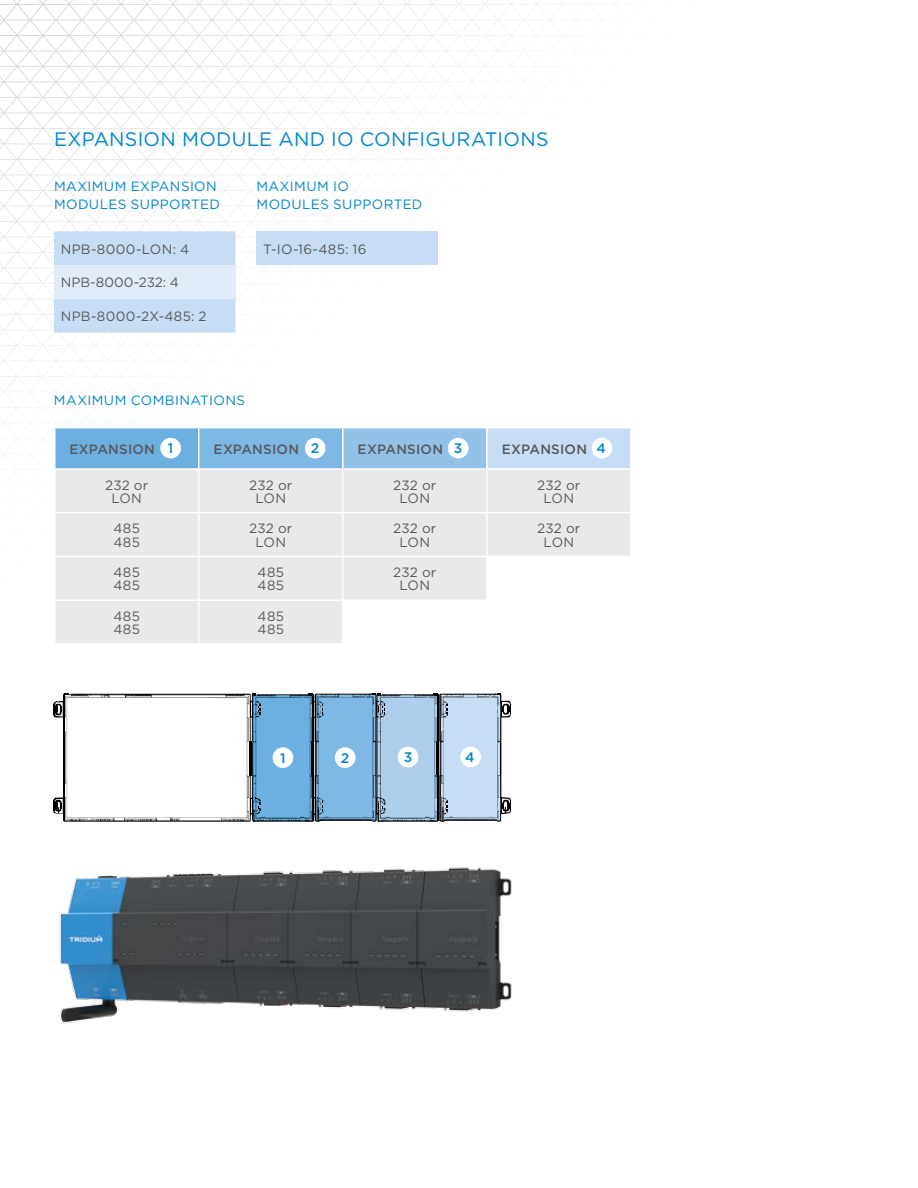
<style>
.page{position:relative;width:918px;height:1188px;background:#fff}
.page>*{position:absolute;margin:0;border:0;box-sizing:border-box;transform-origin:0 0}
.t1{font:19.5px "Gotham";letter-spacing:.015em;color:#0088ce}
.t2{font:500 13.8px "Gotham";color:#0088ce}
.t3{font:13.5px/13.5px "Gotham";letter-spacing:.02em;color:#58595b;text-align:center}
.t4{font:13.5px/18px "Gotham";letter-spacing:.03em;color:#0088ce}
.t5{font:500 13.5px "Gotham";letter-spacing:.015em;color:#58595b}
</style>
<div class="page">
<div style="left:54px;top:231px;width:181px;height:102px;background:#c7ddf3"></div>
<div style="left:54px;top:265px;width:181px;height:34px;background:#e1ecf8"></div>
<div style="left:55px;top:428px;width:144px;height:41px;background:#6bb0e1"></div>
<div style="left:199px;top:428px;width:144px;height:41px;background:#7eb8e4"></div>
<div style="left:343px;top:428px;width:144px;height:41px;background:#93c2e8"></div>
<div style="left:487px;top:428px;width:144px;height:41px;background:#c7ddf3"></div>
<div style="left:55px;top:470px;width:575px;height:173px;background:#e9e9ea"></div>
<svg style="left:344px;top:557px;width:286px;height:86px"></svg>
<hr style="left:198px;top:428px;width:2px;height:40px;background:#fff">
<hr style="left:342px;top:428px;width:2px;height:40px;background:#fff">
<hr style="left:486px;top:428px;width:2px;height:40px;background:#fff">
<hr style="left:630px;top:428px;width:2px;height:40px;background:#fff">
<hr style="left:54px;top:468px;width:145px;height:2px;background:#fff">
<hr style="left:199px;top:468px;width:144px;height:2px;background:#fff">
<hr style="left:198px;top:470px;width:2px;height:42px;background:#fff">
<hr style="left:343px;top:468px;width:144px;height:2px;background:#fff">
<hr style="left:342px;top:470px;width:2px;height:42px;background:#fff">
<hr style="left:487px;top:468px;width:145px;height:2px;background:#fff">
<hr style="left:486px;top:470px;width:2px;height:42px;background:#fff">
<hr style="left:54px;top:512px;width:145px;height:1px;background:#fff">
<hr style="left:199px;top:512px;width:144px;height:1px;background:#fff">
<hr style="left:198px;top:513px;width:2px;height:43px;background:#fff">
<hr style="left:343px;top:512px;width:144px;height:1px;background:#fff">
<hr style="left:342px;top:513px;width:2px;height:43px;background:#fff">
<hr style="left:487px;top:512px;width:145px;height:1px;background:#fff">
<hr style="left:486px;top:513px;width:2px;height:43px;background:#fff">
<hr style="left:54px;top:556px;width:145px;height:1px;background:#fff">
<hr style="left:199px;top:556px;width:144px;height:1px;background:#fff">
<hr style="left:198px;top:557px;width:2px;height:42px;background:#fff">
<hr style="left:343px;top:556px;width:144px;height:1px;background:#fff">
<hr style="left:342px;top:557px;width:2px;height:42px;background:#fff">
<hr style="left:487px;top:556px;width:145px;height:1px;background:#fff">
<hr style="left:486px;top:557px;width:2px;height:42px;background:#fff">
<hr style="left:54px;top:599px;width:145px;height:2px;background:#fff">
<hr style="left:199px;top:599px;width:144px;height:2px;background:#fff">
<hr style="left:198px;top:601px;width:2px;height:42px;background:#fff">
<hr style="left:343px;top:599px;width:144px;height:2px;background:#fff">
<hr style="left:342px;top:601px;width:2px;height:42px;background:#fff">
<hr style="left:487px;top:599px;width:145px;height:2px;background:#fff">
<hr style="left:486px;top:601px;width:2px;height:42px;background:#fff">
<div style="left:256px;top:231px;width:182px;height:34px;background:#c7ddf3"></div>
<hr style="left:63px;top:694px;width:1px;height:127px;background:#000">
<hr style="left:249px;top:742px;width:2px;height:34px;background:#000">
<svg style="left:64px;top:693px;width:7px;height:2px"></svg>
<svg style="left:53px;top:701px;width:10px;height:17px"></svg>
<hr style="left:312px;top:742px;width:2px;height:34px;background:#000">
<hr style="left:312px;top:694px;width:2px;height:48px;background:#000">
<img style="left:376px;top:718px;width:1px;height:39px">
<div style="left:253px;top:695px;width:60px;height:126px;background:#6bb0e1"></div>
<div style="left:316px;top:695px;width:60px;height:126px;background:#7eb8e4"></div>
<svg style="left:370px;top:693px;width:16px;height:25px"></svg>
<svg style="left:431px;top:693px;width:7px;height:2px"></svg>
<svg style="left:495px;top:693px;width:16px;height:25px"></svg>
<div style="left:378px;top:695px;width:60px;height:126px;background:#adcfed"></div>
<div style="left:441px;top:695px;width:60px;height:126px;background:#c7ddf3"></div>
<div style="left:273px;top:747px;width:20px;height:21px;background:#fff;border-radius:50%"></div>
<div style="left:335px;top:747px;width:20px;height:21px;background:#fff;border-radius:50%"></div>
<div style="left:398px;top:747px;width:20px;height:20px;background:#fff;border-radius:50%"></div>
<div style="left:460px;top:747px;width:21px;height:20px;background:#fff;border-radius:50%"></div>
<div style="left:160px;top:438px;width:21px;height:20px;background:#fff;border-radius:50%"></div>
<div style="left:305px;top:438px;width:20px;height:20px;background:#fff;border-radius:50%"></div>
<div style="left:448px;top:438px;width:21px;height:20px;background:#fff;border-radius:50%"></div>
<div style="left:592px;top:438px;width:20px;height:20px;background:#fff;border-radius:50%"></div>
<img style="left:53px;top:757px;width:459px;height:266px">
<h1 class="t1" style="left:54px;top:127px;width:496px">EXPANSION MODULE AND IO CONFIGURATIONS</h1>
<p class="t4" style="left:54px;top:177px;width:167px">MAXIMUM EXPANSION<br>MODULES SUPPORTED</p>
<p class="t3" style="left:61px;top:242px;width:130px">NPB-8000-LON: 4</p>
<p class="t3" style="left:61px;top:276px;width:120px">NPB-8000-232: 4</p>
<p class="t3" style="left:61px;top:309px;width:147px">NPB-8000-2X-485: 2</p>
<p class="t4" style="left:257px;top:177px;width:167px">MAXIMUM IO<br>MODULES SUPPORTED</p>
<p class="t3" style="left:263px;top:242px;width:105px">T-IO-16-485: 16</p>
<p class="t4" style="left:54px;top:390px;width:193px">MAXIMUM COMBINATIONS</p>
<p class="t5" style="left:70px;top:440px;width:87px">EXPANSION</p>
<p class="t5" style="left:214px;top:440px;width:87px">EXPANSION</p>
<p class="t5" style="left:358px;top:440px;width:87px">EXPANSION</p>
<p class="t5" style="left:502px;top:440px;width:87px">EXPANSION</p>
<p class="t3" style="left:105px;top:478px;width:45px">232 or<br>LON</p>
<p class="t3" style="left:249px;top:478px;width:45px">232 or<br>LON</p>
<p class="t3" style="left:393px;top:478px;width:45px">232 or<br>LON</p>
<p class="t3" style="left:537px;top:478px;width:45px">232 or<br>LON</p>
<p class="t3" style="left:114px;top:521px;width:28px;text-align:left">485<br>485</p>
<p class="t3" style="left:249px;top:521px;width:45px">232 or<br>LON</p>
<p class="t3" style="left:393px;top:521px;width:45px">232 or<br>LON</p>
<p class="t3" style="left:537px;top:521px;width:45px">232 or<br>LON</p>
<p class="t3" style="left:114px;top:565px;width:28px;text-align:left">485<br>485</p>
<p class="t3" style="left:258px;top:565px;width:28px;text-align:left">485<br>485</p>
<p class="t3" style="left:393px;top:565px;width:45px">232 or<br>LON</p>
<p class="t3" style="left:114px;top:609px;width:28px;text-align:left">485<br>485</p>
<p class="t3" style="left:258px;top:609px;width:28px;text-align:left">485<br>485</p>
<p class="t2" style="left:168px;top:439px;width:7px">1</p>
<p class="t2" style="left:311px;top:439px;width:10px">2</p>
<p class="t2" style="left:454px;top:439px;width:10px">3</p>
<p class="t2" style="left:597px;top:439px;width:11px">4</p>
<p class="t2" style="left:280px;top:749px;width:7px">1</p>
<p class="t2" style="left:341px;top:749px;width:10px">2</p>
<p class="t2" style="left:404px;top:748px;width:10px">3</p>
<p class="t2" style="left:465px;top:748px;width:11px">4</p>
</div>
